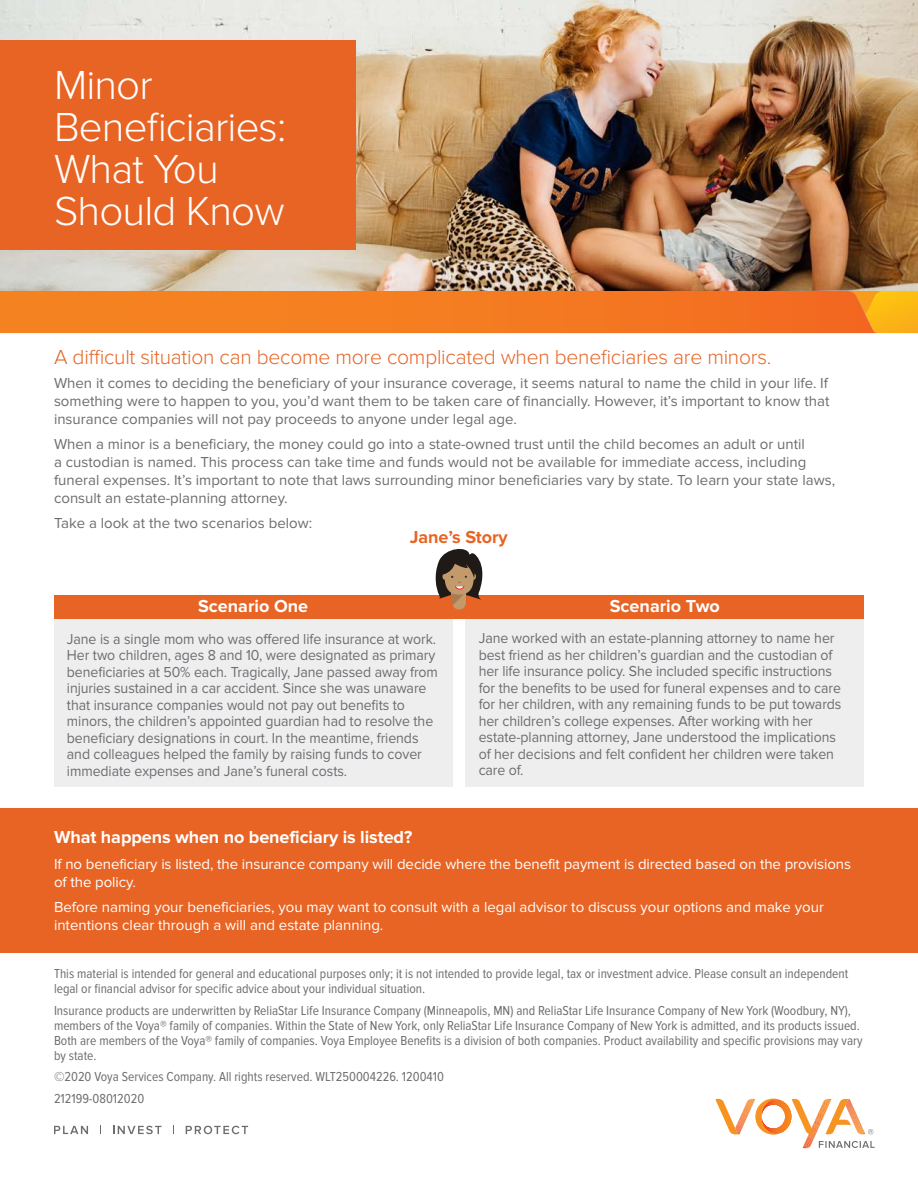
<style>
.page{position:relative;width:918px;height:1188px;background:#fff}
.page>*{position:absolute;margin:0;border:0;box-sizing:border-box;transform-origin:0 0}
.Voya_-_bullet_list{font:300 42px/42px "Proxima Nova";letter-spacing:-.02em;color:#fff}
.Voya___Subhead{font:300 21px "Proxima Nova";letter-spacing:-.01em;color:#e86424}
.t1{font:700 18px "Proxima Nova";letter-spacing:-.005em;color:#fff}
.t2{font:700 18px "Proxima Nova";letter-spacing:-.005em;color:#e86424}
.t3{font:15px/16.5px "Proxima Nova";letter-spacing:-.005em;color:#6c6d70;scale:.94 1}
.t4{font:15px/18px "Proxima Nova";letter-spacing:-.005em;color:#6c6d70;text-align:justify}
.t5{font:15px/18px "Proxima Nova";color:#fff}
.Voya_-_bullet_list-2{font:13.5px/15px "Proxima Nova Cond";color:#6c6d70}
</style>
<div class="page">
<svg style="left:54px;top:1126px;width:34px;height:8px"></svg>
<svg style="left:113px;top:1126px;width:48px;height:8px"></svg>
<svg style="left:186px;top:1126px;width:62px;height:8px"></svg>
<svg style="left:715px;top:1098px;width:160px;height:51px"></svg>
<img style="left:0;top:0;width:918px;height:291px">
<div style="left:0;top:40px;width:355px;height:210px;background:#e86424"></div>
<svg style="left:0;top:291px;width:918px;height:42px;background:#f47d20"></svg>
<div style="left:0;top:808px;width:918px;height:145px;background:#e86424"></div>
<div style="left:54px;top:619px;width:398px;height:168px;background:#eeeeef"></div>
<div style="left:54px;top:595px;width:424px;height:24px;background:#e86424"></div>
<div style="left:466px;top:619px;width:398px;height:168px;background:#eeeeef"></div>
<div style="left:466px;top:595px;width:398px;height:24px;background:#e86424"></div>
<svg style="left:435px;top:549px;width:48px;height:61px"></svg>
<p class="Voya_-_bullet_list" style="left:54px;top:65px;width:234px">Minor<br>Beneficiaries:<br>What You<br>Should Know</p>
<p class="Voya___Subhead" style="left:54px;top:344px;width:719px">A difficult situation can become more complicated when beneficiaries are minors.</p>
<p class="t4" style="left:54px;top:374px;width:777px">When it comes to deciding the beneficiary of your insurance coverage, it seems natural to name the child in your life. If something were to happen to you, you’d want them to be taken care of financially. However, it’s important to know that insurance companies will not pay proceeds to anyone under legal age.</p>
<p class="t4" style="left:54px;top:435px;width:783px;text-align:left">When a minor is a beneficiary, the money could go into a state-owned trust until the child becomes an adult or until<br>a custodian is named. This process can take time and funds would not be available for immediate access, including funeral expenses. It’s important to note that laws surrounding minor beneficiaries vary by state. To learn your state laws, consult an estate-planning attorney.</p>
<p class="t4" style="left:54px;top:514px;width:260px">Take a look at the two scenarios below:</p>
<p class="t1" style="left:198px;top:596px;width:112px">Scenario One</p>
<p class="t2" style="left:410px;top:526px;width:99px">Jane’s Story</p>
<p class="t1" style="left:610px;top:596px;width:112px">Scenario Two</p>
<p class="t3" style="left:67px;top:631px;width:396px">Jane is a single mom who was offered life insurance at work.<br>Her two children, ages 8 and 10, were designated as primary beneficiaries at 50% each. Tragically, Jane passed away from injuries sustained in a car accident. Since she was unaware that insurance companies would not pay out benefits to minors, the children’s appointed guardian had to resolve the beneficiary designations in court. In the meantime, friends and colleagues helped the family by raising funds to cover immediate expenses and Jane’s funeral costs.</p>
<p class="t3" style="left:479px;top:630px;width:387px">Jane worked with an estate-planning attorney to name her best friend as her children’s guardian and the custodian of her life insurance policy. She included specific instructions for the benefits to be used for funeral expenses and to care for her children, with any remaining funds to be put towards her children’s college expenses. After working with her estate-planning attorney, Jane understood the implications of her decisions and felt confident her children were taken care of.</p>
<p class="t1" style="left:54px;top:826px;width:360px">What happens when no beneficiary is listed?</p>
<p class="t5" style="left:54px;top:856px;width:799px">If no beneficiary is listed, the insurance company will decide where the benefit payment is directed based on the provisions of the policy.</p>
<p class="t5" style="left:54px;top:898px;width:772px">Before naming your beneficiaries, you may want to consult with a legal advisor to discuss your options and make your intentions clear through a will and estate planning.</p>
<p class="Voya_-_bullet_list-2" style="left:54px;top:967px;width:796px">This material is intended for general and educational purposes only; it is not intended to provide legal, tax or investment advice. Please consult an independent legal or financial advisor for specific advice about your individual situation.</p>
<p class="Voya_-_bullet_list-2" style="left:54px;top:1003px;width:810px">Insurance products are underwritten by ReliaStar Life Insurance Company (Minneapolis, MN) and ReliaStar Life Insurance Company of New York (Woodbury, NY), members of the Voya® family of companies. Within the State of New York, only ReliaStar Life Insurance Company of New York is admitted, and its products issued.<br>Both are members of the Voya® family of companies. Voya Employee Benefits is a division of both companies. Product availability and specific provisions may vary by state.</p>
<p class="Voya_-_bullet_list-2" style="left:54px;top:1069px;width:392px">©2020 Voya Services Company. All rights reserved. WLT250004226. 1200410</p>
<p class="Voya_-_bullet_list-2" style="left:54px;top:1091px;width:92px">212199-08012020</p>
</div>
